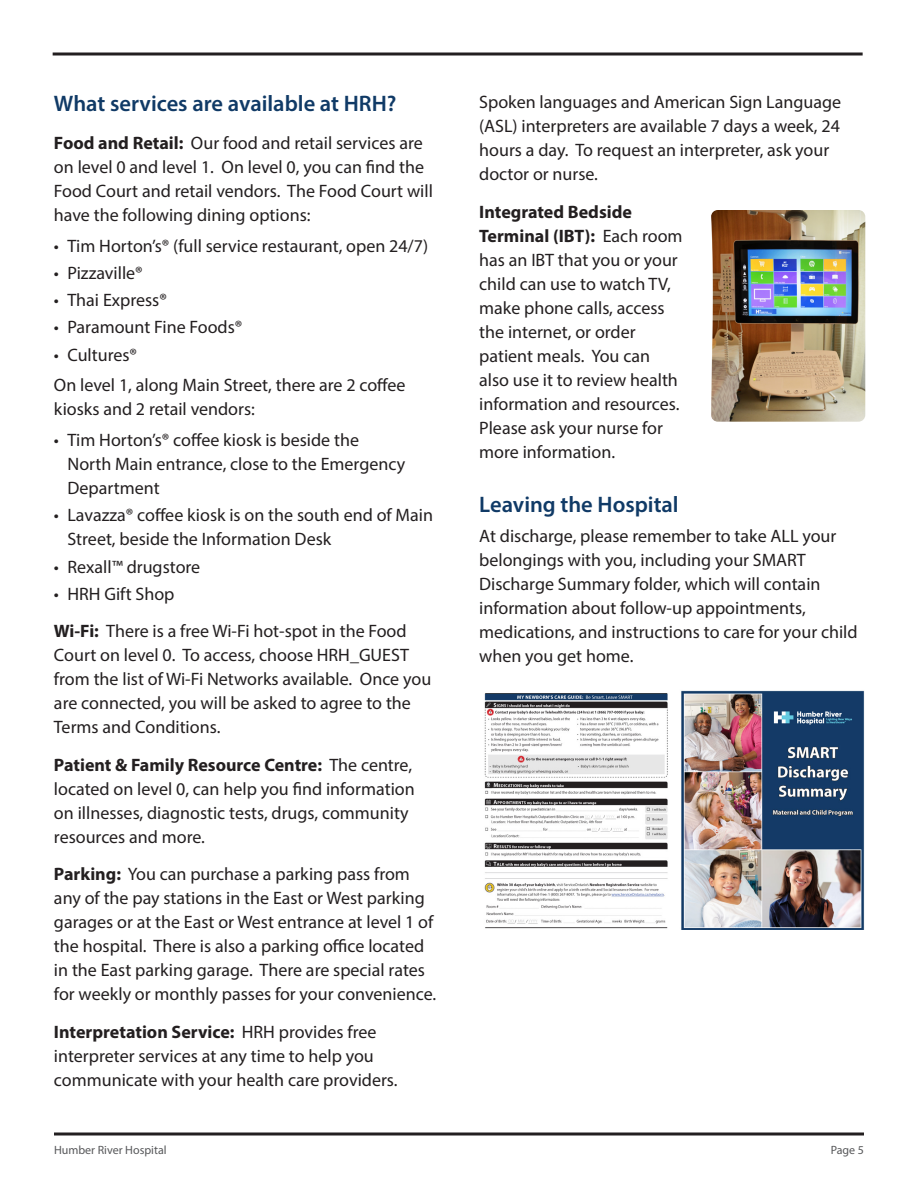
<style>
.page{position:relative;width:918px;height:1188px;background:#fff}
.page>*{position:absolute;margin:0;border:0;box-sizing:border-box;transform-origin:0 0}
.Subheading{font:600 22.5px "Myriad Pro";color:#103a66}
.Body_Text{font:18px/24px "Myriad Pro";color:#231f20}
.t1{font:12px "Myriad Pro";color:#57585a}
.s1{font-weight:700}
</style>
<div class="page">
<svg style="left:53px;top:52px;width:810px;height:4px;background:#595657"></svg>
<svg style="left:54px;top:1132px;width:810px;height:4px;background:#595657"></svg>
<img style="left:711px;top:210px;width:154px;height:212px">
<img style="left:484px;top:690px;width:381px;height:240px">
<p class="Subheading" style="left:54px;top:90px;width:344px">What services are available at HRH?</p>
<p class="Body_Text" style="left:54px;top:131px;width:380px"><span class="s1">Food and Retail:</span> Our food and retail services are on level 0 and level 1. On level 0, you can find the Food Court and retail vendors. The Food Court will have the following dining options:</p>
<p class="Body_Text" style="left:54px;top:233px;width:376px">• Tim Horton’s® (full service restaurant, open 24/7)</p>
<p class="Body_Text" style="left:54px;top:261px;width:90px">• Pizzaville®</p>
<p class="Body_Text" style="left:54px;top:288px;width:114px">• Thai Express®</p>
<p class="Body_Text" style="left:54px;top:315px;width:190px">• Paramount Fine Foods®</p>
<p class="Body_Text" style="left:54px;top:342px;width:85px">• Cultures®</p>
<p class="Body_Text" style="left:54px;top:373px;width:353px">On level 1, along Main Street, there are 2 coffee kiosks and 2 retail vendors:</p>
<p class="Body_Text" style="left:67px;top:428px;width:339px;text-indent:-14px">• Tim Horton’s® coffee kiosk is beside the<br>North Main entrance, close to the Emergency<br>Department</p>
<p class="Body_Text" style="left:67px;top:503px;width:367px;text-indent:-14px">• Lavazza® coffee kiosk is on the south end of Main<br>Street, beside the Information Desk</p>
<p class="Body_Text" style="left:54px;top:554px;width:148px">• Rexall™ drugstore</p>
<p class="Body_Text" style="left:54px;top:581px;width:122px">• HRH Gift Shop</p>
<p class="Body_Text" style="left:54px;top:619px;width:379px"><span class="s1">Wi-Fi:</span> There is a free Wi-Fi hot-spot in the Food Court on level 0. To access, choose HRH_GUEST from the list of Wi-Fi Networks available. Once you are connected, you will be asked to agree to the Terms and Conditions.</p>
<p class="Body_Text" style="left:54px;top:752px;width:362px"><span class="s1">Patient &amp; Family Resource Centre:</span> The centre, located on level 0, can help you find information on illnesses, diagnostic tests, drugs, community resources and more.</p>
<p class="Body_Text" style="left:54px;top:862px;width:384px"><span class="s1">Parking:</span> You can purchase a parking pass from any of the pay stations in the East or West parking garages or at the East or West entrance at level 1 of the hospital. There is also a parking office located in the East parking garage. There are special rates for weekly or monthly passes for your convenience.</p>
<p class="Body_Text" style="left:54px;top:1019px;width:345px"><span class="s1">Interpretation Service:</span> HRH provides free interpreter services at any time to help you communicate with your health care providers.</p>
<p class="Body_Text" style="left:479px;top:90px;width:363px">Spoken languages and American Sign Language (ASL) interpreters are available 7 days a week, 24 hours a day. To request an interpreter, ask your doctor or nurse.</p>
<p class="Body_Text" style="left:479px;top:199px;width:205px"><span class="s1">Integrated Bedside<br>Terminal (IBT):</span> Each room has an IBT that you or your child can use to watch TV, make phone calls, access the internet, or order patient meals. You can also use it to review health information and resources.<br>Please ask your nurse for more information.</p>
<p class="Subheading" style="left:479px;top:490px;width:201px">Leaving the Hospital</p>
<p class="Body_Text" style="left:479px;top:524px;width:380px">At discharge, please remember to take ALL your belongings with you, including your SMART Discharge Summary folder, which will contain information about follow-up appointments, medications, and instructions to care for your child when you get home.</p>
<p class="t1" style="left:54px;top:1143px;width:114px">Humber River Hospital</p>
<p class="t1" style="left:831px;top:1143px;width:35px">Page 5</p>
</div>
